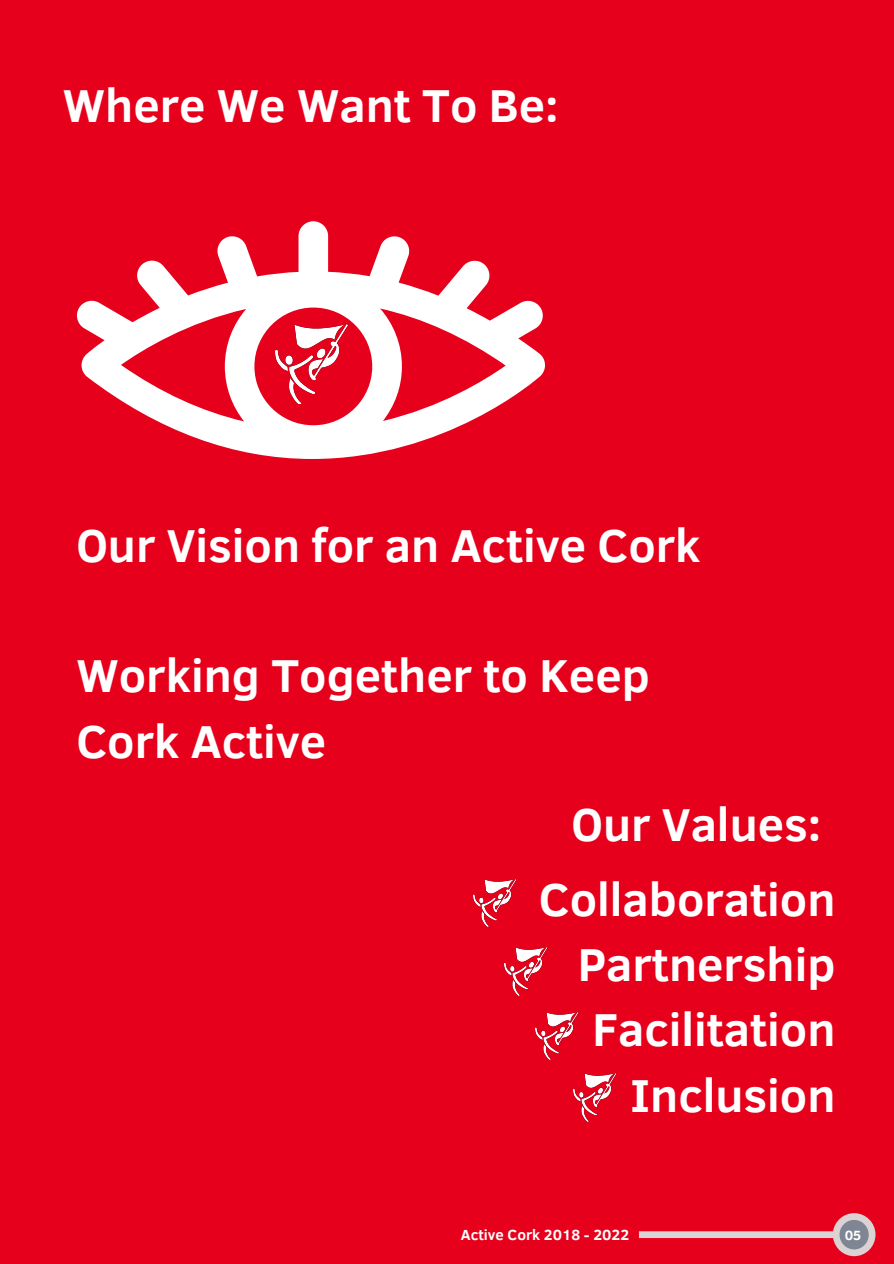
<style>
.page{position:relative;width:894px;height:1264px;background:#fff}
.page>*{position:absolute;margin:0;border:0;box-sizing:border-box;transform-origin:0 0}
.t1{font:700 47.25px/65.2px "Clear Sans";color:#fff}
.t2{font:700 15px "Clear Sans";color:#fff}
.t3{font:700 13.65px "Clear Sans";color:#fff}
</style>
<div class="page">
<div style="left:0;top:0;width:893px;height:1263px;background:#e7001c"></div>
<svg style="left:76px;top:221px;width:469px;height:238px"></svg>
<img style="left:473px;top:879px;width:43px;height:47px">
<img style="left:504px;top:947px;width:42px;height:48px">
<img style="left:535px;top:1012px;width:43px;height:47px">
<img style="left:574px;top:1073px;width:42px;height:47px">
<svg style="left:638px;top:1213px;width:237px;height:43px"></svg>
<img style="left:275px;top:325px;width:72px;height:79px">
<p class="t1" style="left:63px;top:70px;width:497px">Where We Want To Be:</p>
<p class="t1" style="left:76px;top:510px;width:625px">Our Vision for an Active Cork</p>
<p class="t1" style="left:76px;top:641px;width:575px">Working Together to Keep<br>Cork Active</p>
<p class="t1" style="left:539px;top:784px;width:298px;line-height:74.8px;text-align:center">Our Values:<br>Collaboration</p>
<p class="t1" style="left:577px;top:929px;width:259px;text-align:right">Partnership<br>Facilitation<br>Inclusion</p>
<p class="t2" style="left:461px;top:1223px;width:170px">Active Cork 2018 - 2022</p>
<p class="t3" style="left:844px;top:1224px;width:18px">05</p>
</div>
